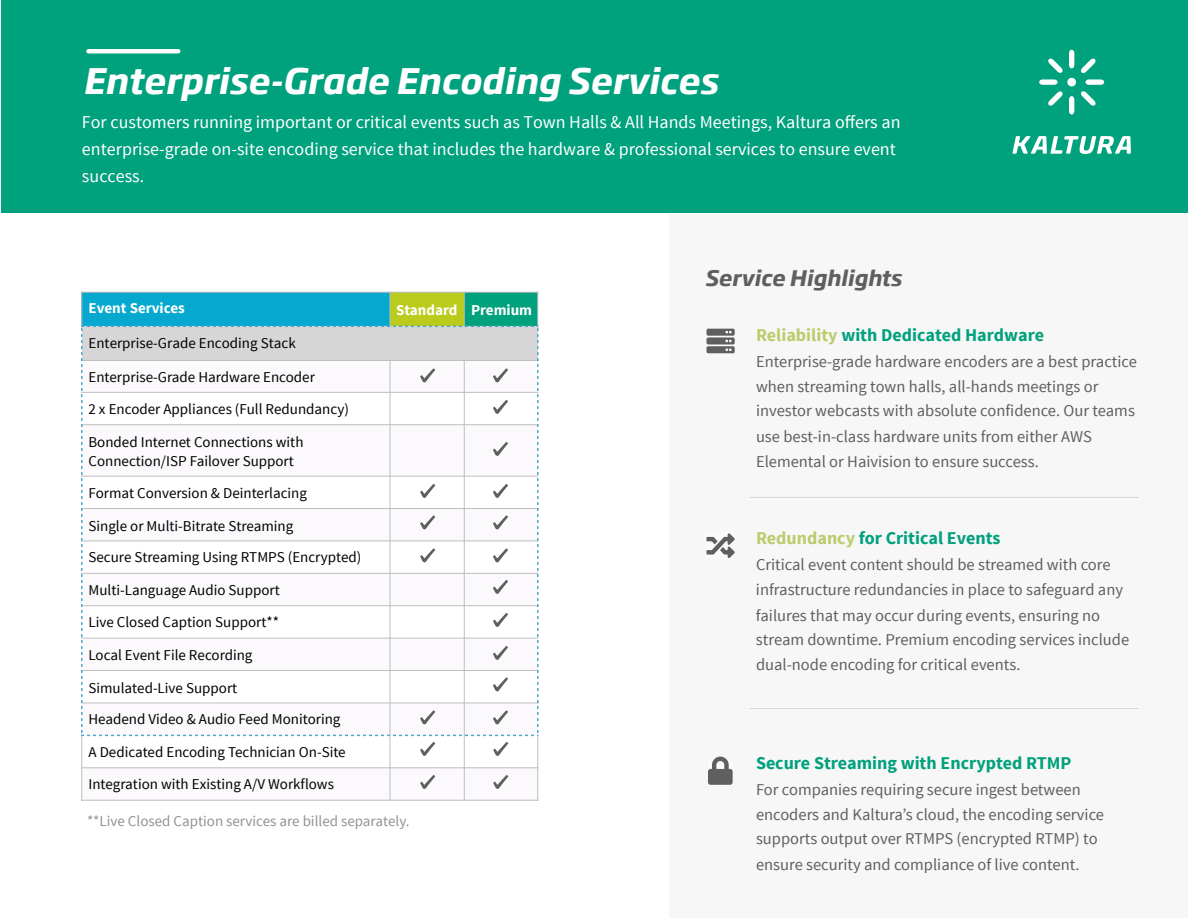
<style>
.page{position:relative;width:1188px;height:918px;background:#fff}
.page>*{position:absolute;margin:0;border:0;box-sizing:border-box;transform-origin:0 0}
.t1{font:italic 700 34.5px "Soho Gothic Pro";color:#fff}
.t2{font:italic 700 21px "Soho Gothic Pro";color:#5f5f5f}
.t3{font:18px/27px "Source Sans Pro";color:#fff}
.t4{font:700 18px "Source Sans Pro";color:#00a17d}
.t5{font:16.5px/25.5px "Source Sans Pro";color:#5f5f5f}
.t6{font:15px/31.5px "Source Sans Pro";color:#010101}
.t7{font:15px "Source Sans Pro";color:#919292}
.t8{font:700 15px "Source Sans Pro";color:#fff}
.s1{color:#bbcc6c}
</style>
<div class="page">
<div style="left:1px;top:0;width:1187px;height:213px;background:#00a17d"></div>
<div style="left:82px;top:292px;width:308px;height:34px;background:#05a9cf"></div>
<div style="left:390px;top:292px;width:74px;height:34px;background:#bbcb1b"></div>
<div style="left:464px;top:292px;width:74px;height:34px;background:#00a17d"></div>
<div style="left:82px;top:768px;width:308px;height:32px;background:#fbf9fc"></div>
<div style="left:390px;top:768px;width:74px;height:32px;background:#fbf9fc"></div>
<div style="left:464px;top:768px;width:74px;height:32px;background:#fbf9fc"></div>
<hr style="left:390px;top:291px;width:1px;height:36px;background:#bebebf">
<hr style="left:390px;top:360px;width:1px;height:441px;background:#bebebf">
<hr style="left:464px;top:291px;width:1px;height:36px;background:#bebebf">
<hr style="left:464px;top:360px;width:1px;height:441px;background:#bebebf">
<hr style="left:81px;top:768px;width:457px;height:1px;background:#bebebf">
<hr style="left:81px;top:291px;width:1px;height:35px;background:#bebebf">
<hr style="left:81px;top:736px;width:1px;height:65px;background:#bebebf">
<hr style="left:537px;top:291px;width:1px;height:35px;background:#bebebf">
<hr style="left:537px;top:736px;width:1px;height:65px;background:#bebebf">
<hr style="left:81px;top:292px;width:457px;height:1px;background:#bebebf">
<hr style="left:81px;top:800px;width:457px;height:1px;background:#bebebf">
<svg style="left:493px;top:775px;width:15px;height:14px"></svg>
<svg style="left:420px;top:742px;width:15px;height:14px"></svg>
<svg style="left:420px;top:775px;width:15px;height:14px"></svg>
<svg style="left:493px;top:742px;width:15px;height:14px"></svg>
<svg style="left:81px;top:326px;width:457px;height:410px"></svg>
<div style="left:670px;top:214px;width:518px;height:704px;background:#f7f7f7"></div>
<div style="left:706px;top:327px;width:27px;height:27px;background:#c0c0c1"></div>
<svg style="left:706px;top:329px;width:29px;height:24px"></svg>
<hr style="left:750px;top:497px;width:389px;height:1px;background:#d7d6d6">
<div style="left:706px;top:532px;width:27px;height:27px;background:#f9fafb"></div>
<svg style="left:706px;top:533px;width:29px;height:25px"></svg>
<svg style="left:708px;top:757px;width:25px;height:28px"></svg>
<hr style="left:750px;top:708px;width:389px;height:1px;background:#d7d6d6">
<div style="left:88px;top:49px;width:90px;height:5px;background:#fff"></div>
<svg style="left:1069px;top:96px;width:5px;height:19px"></svg>
<svg style="left:1069px;top:50px;width:5px;height:18px"></svg>
<svg style="left:1039px;top:79px;width:19px;height:6px"></svg>
<svg style="left:1085px;top:79px;width:19px;height:6px"></svg>
<svg style="left:1048px;top:91px;width:15px;height:15px"></svg>
<svg style="left:1081px;top:58px;width:15px;height:15px"></svg>
<svg style="left:1048px;top:58px;width:15px;height:15px"></svg>
<svg style="left:1081px;top:91px;width:15px;height:15px"></svg>
<svg style="left:1012px;top:136px;width:119px;height:18px"></svg>
<div style="left:1067px;top:78px;width:9px;height:8px;background:#fff;border-radius:50%"></div>
<h1 class="t1" style="left:83px;top:54px;width:637px">Enterprise-Grade Encoding Services</h1>
<p class="t3" style="left:82px;top:108px;width:820px">For customers running important or critical events such as Town Halls &amp; All Hands Meetings, Kaltura offers an enterprise-grade on-site encoding service that includes the hardware &amp; professional services to ensure event success.</p>
<p class="t8" style="left:88px;top:299px;width:98px">Event Services</p>
<p class="t8" style="left:396px;top:300px;width:138px">Standard Premium</p>
<p class="t6" style="left:88px;top:327px;width:209px">Enterprise-Grade Encoding Stack</p>
<p class="t6" style="left:88px;top:362px;width:262px">Enterprise-Grade Hardware Encoder<br>2 x Encoder Appliances (Full Redundancy)</p>
<p class="t6" style="left:88px;top:432px;width:217px;line-height:19.5px">Bonded Internet Connections with<br>Connection/ISP Failover Support</p>
<p class="t6" style="left:89px;top:477px;width:220px;line-height:33px">Format Conversion &amp; Deinterlacing<br>Single or Multi-Bitrate Streaming</p>
<p class="t6" style="left:89px;top:542px;width:274px">Secure Streaming Using RTMPS (Encrypted)</p>
<p class="t6" style="left:88px;top:575px;width:193px">Multi-Language Audio Support<br>Live Closed Caption Support**</p>
<p class="t6" style="left:88px;top:639px;width:166px">Local Event File Recording</p>
<p class="t6" style="left:88px;top:672px;width:254px">Simulated-Live Support<br>Headend Video &amp; Audio Feed Monitoring</p>
<p class="t6" style="left:88px;top:737px;width:259px">A Dedicated Encoding Technician On-Site<br>Integration with Existing A/V Workflows</p>
<p class="t7" style="left:87px;top:812px;width:324px">**Live Closed Caption services are billed separately.</p>
<p class="t2" style="left:705px;top:262px;width:199px">Service Highlights</p>
<p class="t4" style="left:756px;top:324px;width:289px"><span class="s1">Reliability</span> with Dedicated Hardware</p>
<p class="t5" style="left:756px;top:349px;width:382px">Enterprise-grade hardware encoders are a best practice when streaming town halls, all-hands meetings or</p>
<p class="t5" style="left:756px;top:398px;width:380px">investor webcasts with absolute confidence. Our teams use best-in-class hardware units from either AWS<br>Elemental or Haivision to ensure success.</p>
<p class="t4" style="left:756px;top:527px;width:246px"><span class="s1">Redundancy</span> for Critical Events</p>
<p class="t5" style="left:756px;top:552px;width:369px">Critical event content should be streamed with core infrastructure redundancies in place to safeguard any failures that may occur during events, ensuring no</p>
<p class="t5" style="left:756px;top:627px;width:375px">stream downtime. Premium encoding services include dual-node encoding for critical events.</p>
<p class="t4" style="left:756px;top:752px;width:317px">Secure Streaming with Encrypted RTMP</p>
<p class="t5" style="left:756px;top:777px;width:350px">For companies requiring secure ingest between encoders and Kaltura’s cloud, the encoding service</p>
<p class="t5" style="left:756px;top:826px;width:343px">supports output over RTMPS (encrypted RTMP) to ensure security and compliance of live content.</p>
</div>
